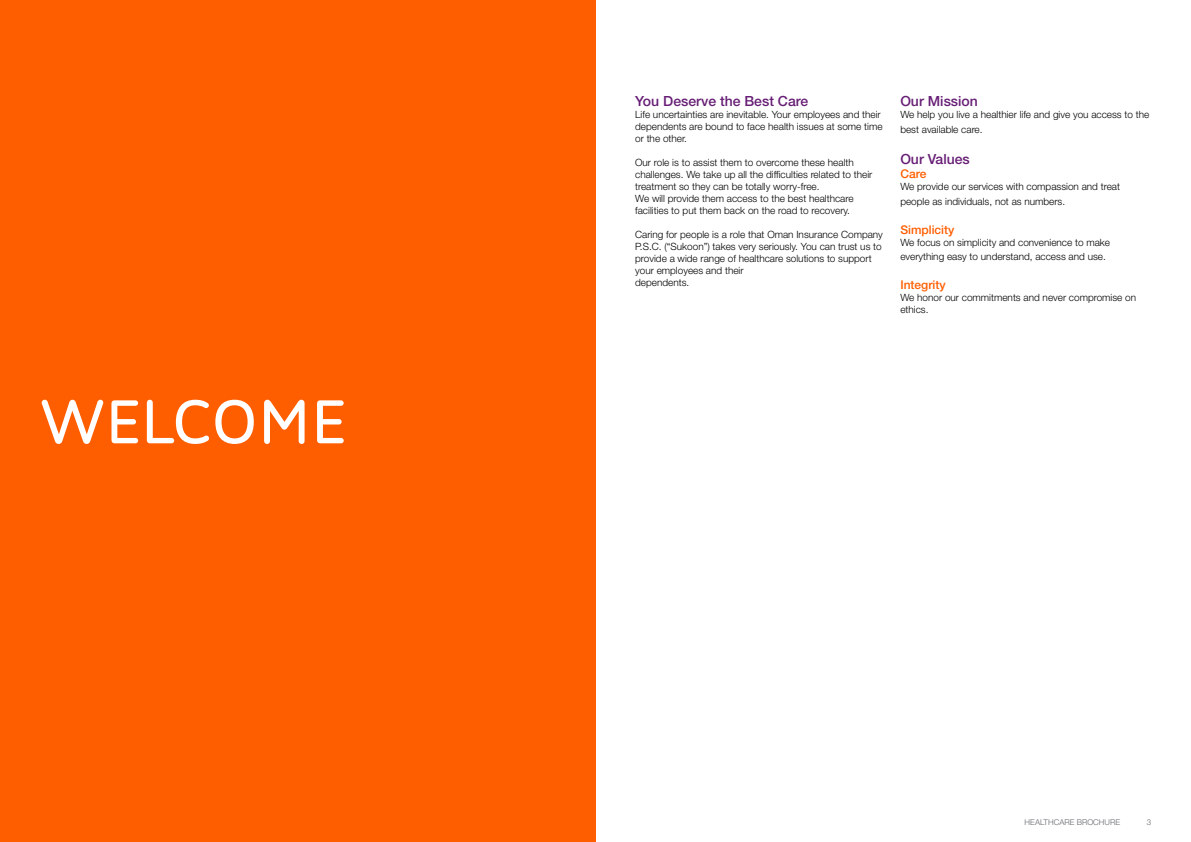
<style>
.page{position:relative;width:1191px;height:842px;background:#fff}
.page>*{position:absolute;margin:0;border:0;box-sizing:border-box;transform-origin:0 0}
.t1{font:64px "BCN Arabic Rounded";color:#fff}
.t2{font:500 14px "Helvetica Neue LT Std";color:#671e75}
.t3{font:500 12px "Helvetica Neue LT Std";color:#ff5e00}
.t4{font:300 10px/12px "Helvetica Neue LT Std";color:#000}
.t5{font:300 8px "Helvetica Neue LT Std";color:#63666a}
</style>
<div class="page">
<div style="left:0;top:0;width:595px;height:842px;background:#ff5e00"></div>
<p class="t1" style="left:40px;top:384px;width:308px">WELCOME</p>
<p class="t2" style="left:635px;top:93px;width:175px">You Deserve the Best Care</p>
<p class="t4" style="left:635px;top:109px;width:249px">Life uncertainties are inevitable. Your employees and their dependents are bound to face health issues at some time or the other.</p>
<p class="t4" style="left:635px;top:157px;width:239px">Our role is to assist them to overcome these health challenges. We take up all the difficulties related to their treatment so they can be totally worry-free.<br>We will provide them access to the best healthcare facilities to put them back on the road to recovery.</p>
<p class="t4" style="left:635px;top:229px;width:249px">Caring for people is a role that Oman Insurance Company P.S.C. (“Sukoon”) takes very seriously. You can trust us to provide a wide range of healthcare solutions to support your employees and their<br>dependents.</p>
<p class="t2" style="left:900px;top:93px;width:79px">Our Mission</p>
<p class="t4" style="left:900px;top:107px;width:250px;line-height:14.4px">We help you live a healthier life and give you access to the best available care.</p>
<p class="t2" style="left:900px;top:151px;width:71px">Our Values</p>
<p class="t3" style="left:900px;top:167px;width:28px">Care</p>
<p class="t4" style="left:900px;top:179px;width:221px;line-height:14.4px">We provide our services with compassion and treat people as individuals, not as numbers.</p>
<p class="t3" style="left:900px;top:222px;width:56px">Simplicity</p>
<p class="t4" style="left:900px;top:235px;width:211px;line-height:14.4px">We focus on simplicity and convenience to make everything easy to understand, access and use.</p>
<p class="t3" style="left:900px;top:277px;width:47px">Integrity</p>
<p class="t4" style="left:900px;top:291px;width:237px">We honor our commitments and never compromise on ethics.</p>
<p class="t5" style="left:1024px;top:817px;width:97px">HEALTHCARE BROCHURE</p>
<p class="t5" style="left:1146px;top:817px;width:6px">3</p>
</div>
